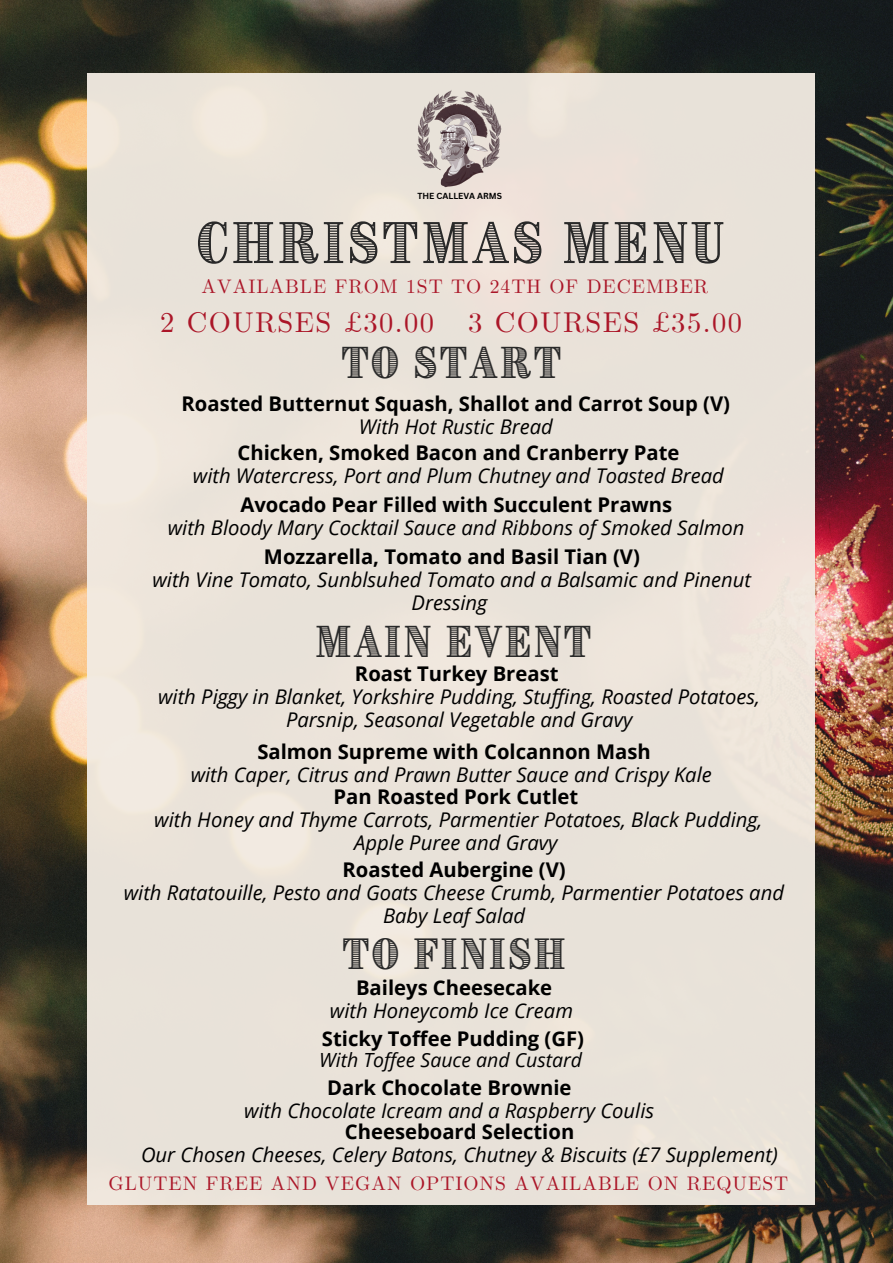
<style>
.page{position:relative;width:893px;height:1263px;background:#fff}
.page>*{position:absolute;margin:0;border:0;box-sizing:border-box;transform-origin:0 0}
.t1{font:50.25px "Brim Narrow Combined 1";letter-spacing:.05em;color:#292929}
.t2{font:38.25px "Brim Narrow Combined 1";letter-spacing:.05em;color:#292929}
.t3{font:37.5px "Brim Narrow Combined 1";letter-spacing:.05em;color:#292929}
.t4{font:28.5px "CMU Serif";letter-spacing:.05em;color:#ab1628}
.t5{font:italic 20.25px/23.1px "Open Sans";color:#000;text-align:center}
.t6{font:700 20.25px "Open Sans";color:#000}
.t7{font:19.5px "CMU Serif";letter-spacing:.05em;color:#ab1628}
.t8{font:italic 19.5px "Open Sans";color:#000}
.t9{font:700 8.55px "Canva Sans";color:#000}
</style>
<div class="page">
<img style="left:0;top:0;width:893px;height:1263px">
<div style="left:87px;top:73px;width:728px;height:1131px;background:#e9e2d9"></div>
<img style="left:417px;top:90px;width:85px;height:98px">
<p class="t9" style="left:417px;top:190px;width:86px">THE CALLEVA ARMS</p>
<p class="t1" style="left:197px;top:208px;width:528px">CHRISTMAS MENU</p>
<h3 class="t7" style="left:202px;top:275px;width:508px">AVAILABLE FROM 1ST TO 24TH OF DECEMBER</h3>
<h1 class="t4" style="left:160px;top:305px;width:583px">2 COURSES £30.00 3 COURSES £35.00</h1>
<p class="t2" style="left:341px;top:337px;width:222px">TO START</p>
<p class="t6" style="left:182px;top:389px;width:550px">Roasted Butternut Squash, Shallot and Carrot Soup (V)</p>
<p class="t5" style="left:359px;top:414px;width:195px">With Hot Rustic Bread</p>
<p class="t6" style="left:237px;top:439px;width:443px">Chicken, Smoked Bacon and Cranberry Pate</p>
<p class="t5" style="left:193px;top:464px;width:532px">with Watercress, Port and Plum Chutney and Toasted Bread</p>
<p class="t6" style="left:240px;top:490px;width:433px">Avocado Pear Filled with Succulent Prawns</p>
<p class="t5" style="left:168px;top:516px;width:578px">with Bloody Mary Cocktail Sauce and Ribbons of Smoked Salmon</p>
<h2 class="t6" style="left:264px;top:542px;width:377px">Mozzarella, Tomato and Basil Tian (V)</h2>
<p class="t5" style="left:152px;top:568px;width:600px">with Vine Tomato, Sunblsuhed Tomato and a Balsamic and Pinenut<br>Dressing</p>
<h2 class="t2" style="left:315px;top:615px;width:278px">MAIN EVENT</h2>
<p class="t6" style="left:355px;top:660px;width:205px">Roast Turkey Breast</p>
<p class="t5" style="left:158px;top:685px;width:603px">with Piggy in Blanket, Yorkshire Pudding, Stuffing, Roasted Potatoes,<br>Parsnip, Seasonal Vegetable and Gravy</p>
<p class="t6" style="left:257px;top:737px;width:395px">Salmon Supreme with Colcannon Mash</p>
<p class="t5" style="left:191px;top:763px;width:523px">with Caper, Citrus and Prawn Butter Sauce and Crispy Kale</p>
<p class="t6" style="left:334px;top:782px;width:246px">Pan Roasted Pork Cutlet</p>
<p class="t5" style="left:154px;top:807px;width:610px">with Honey and Thyme Carrots, Parmentier Potatoes, Black Pudding,<br>Apple Puree and Gravy</p>
<p class="t6" style="left:342px;top:855px;width:225px">Roasted Aubergine (V)</p>
<h2 class="t5" style="left:124px;top:881px;width:662px">with Ratatouille, Pesto and Goats Cheese Crumb, Parmentier Potatoes and<br>Baby Leaf Salad</h2>
<p class="t3" style="left:342px;top:928px;width:225px">TO FINISH</p>
<p class="t6" style="left:356px;top:973px;width:198px">Baileys Cheesecake</p>
<p class="t5" style="left:330px;top:998px;width:245px">with Honeycomb Ice Cream</p>
<p class="t6" style="left:322px;top:1024px;width:264px">Sticky Toffee Pudding (GF)</p>
<p class="t8" style="left:319px;top:1046px;width:264px">With Toffee Sauce and Custard</p>
<p class="t6" style="left:327px;top:1073px;width:246px">Dark Chocolate Brownie</p>
<p class="t5" style="left:244px;top:1099px;width:411px">with Chocolate Icream and a Raspberry Coulis</p>
<p class="t6" style="left:345px;top:1117px;width:231px">Cheeseboard Selection</p>
<p class="t5" style="left:141px;top:1142px;width:638px">Our Chosen Cheeses, Celery Batons, Chutney &amp; Biscuits (£7 Supplement)</p>
<h4 class="t7" style="left:108px;top:1172px;width:681px">GLUTEN FREE AND VEGAN OPTIONS AVAILABLE ON REQUEST</h4>
</div>
